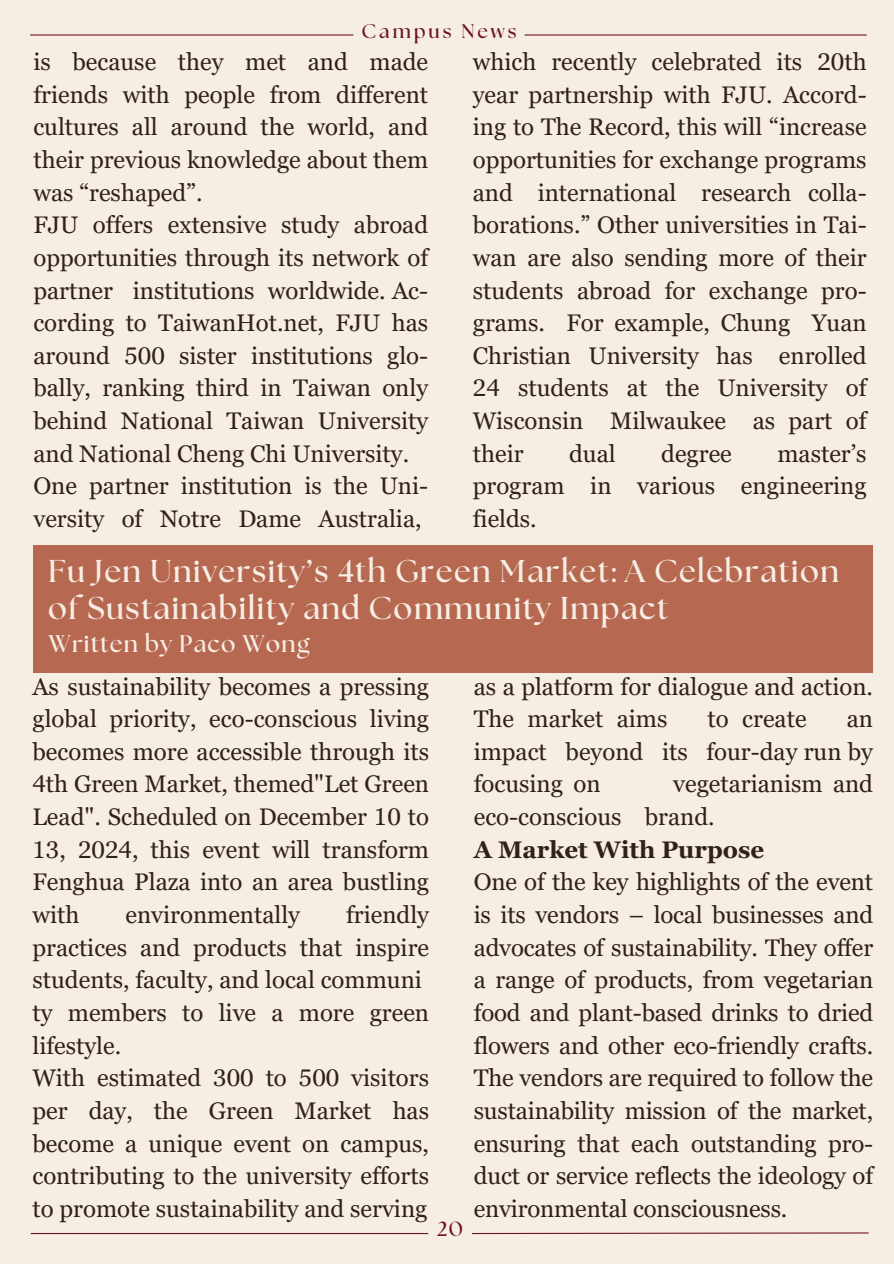
<style>
.page{position:relative;width:894px;height:1264px;background:#fff}
.page>*{position:absolute;margin:0;border:0;box-sizing:border-box;transform-origin:0 0}
.t1{font:700 31.5px/37.2px "The Seasons";letter-spacing:.045em;color:#f6eee4}
.t2{font:24px/32.7px "Georgia Pro";color:#312218}
.t3{font:700 24px "The Seasons";letter-spacing:.045em;color:#f6eee4}
.t4{font:700 20.4px "The Seasons";color:#70151e}
.t5{font:700 19.65px "The Seasons";letter-spacing:.15em;color:#70151e}
.s1{font-weight:700}
</style>
<div class="page">
<div style="left:0;top:0;width:893px;height:1263px;background:#f6eee4"></div>
<hr style="left:524px;top:34px;width:342px;height:2px;background:#70151e">
<hr style="left:30px;top:34px;width:323px;height:2px;background:#70151e">
<svg style="left:471px;top:1232px;width:398px;height:2px"></svg>
<hr style="left:31px;top:1232px;width:397px;height:1px;background:#70151e">
<div style="left:33px;top:545px;width:839px;height:127px;background:#b76851"></div>
<p class="t5" style="left:361px;top:23px;width:156px">Campus News</p>
<p class="t2" style="left:33px;top:45px;width:396px">is because they met and made friends with people from different cultures all around the world, and their previous knowledge about them was “reshaped”.<br>FJU offers extensive study abroad opportunities through its network of partner institutions worldwide. Ac&shy;cording to TaiwanHot.net, FJU has around 500 sister institutions glo&shy;bally, ranking third in Taiwan only behind National Taiwan University and National Cheng Chi University.<br>One partner institution is the Uni&shy;versity of Notre Dame Australia,</p>
<h3 class="t2" style="left:472px;top:45px;width:395px;text-align:justify">which recently celebrated its 20th year partnership with FJU. Accord&shy;ing to The Record, this will “increase opportunities for exchange programs and international research colla&shy;borations.” Other universities in Tai&shy;wan are also sending more of their students abroad for exchange pro&shy;grams. For example, Chung Yuan Christian University has enrolled 24 students at the University of Wisconsin Milwaukee as part of their</h3>
<h3 class="t2" style="left:569px;top:437px;width:48px">dual</h3>
<h3 class="t2" style="left:661px;top:437px;width:72px">degree</h3>
<h3 class="t2" style="left:472px;top:437px;width:395px;text-align:justify;text-indent:304px">master’s program in various engineering fields.</h3>
<h3 class="t1" style="left:48px;top:554px;width:792px">Fu Jen University’s 4th Green Market: A Celebration of Sustainability and Community Impact</h3>
<h1 class="t3" style="left:49px;top:633px;width:262px">Written by Paco Wong</h1>
<h2 class="t2" style="left:32px;top:669px;width:398px;text-align:justify">As sustainability becomes a pressing global priority, eco-conscious living becomes more accessible through its 4th Green Market, themed"Let Green Lead". Scheduled on December 10 to 13, 2024, this event will transform Fenghua Plaza into an area bustling with</h2>
<h3 class="t2" style="left:473px;top:669px;width:400px">as a platform for dialogue and action.<br>The market aims</h3>
<h3 class="t2" style="left:707px;top:702px;width:100px">to create</h3>
<h3 class="t2" style="left:473px;top:702px;width:400px;text-align:justify;text-indent:373px">an impact beyond its four-day run by focusing on</h3>
<h3 class="t2" style="left:473px;top:767px;width:401px;text-indent:199px">vegetarianism and eco-conscious brand.<br><span class="s1">A Market With Purpose<br></span>One of the key highlights of the event is its vendors – local businesses and advocates of sustainability. They offer a range of products, from vegetarian food and plant-based drinks to dried flowers and other eco-friendly crafts.<br>The vendors are required to follow the sustainability mission of the market, ensuring that each outstanding pro&shy;duct or service reflects the ideology of environmental consciousness.</h3>
<h2 class="t2" style="left:32px;top:898px;width:398px;text-indent:313px">friendly practices and products that inspire students, faculty, and local communi ty members to live a more green lifestyle.<br>With estimated 300 to 500 visitors per day, the Green Market has become a unique event on campus, contributing to the university efforts to promote sustainability and serving</h2>
<h2 class="t2" style="left:125px;top:898px;width:176px">environmentally</h2>
<p class="t4" style="left:437px;top:1219px;width:27px">20</p>
</div>
